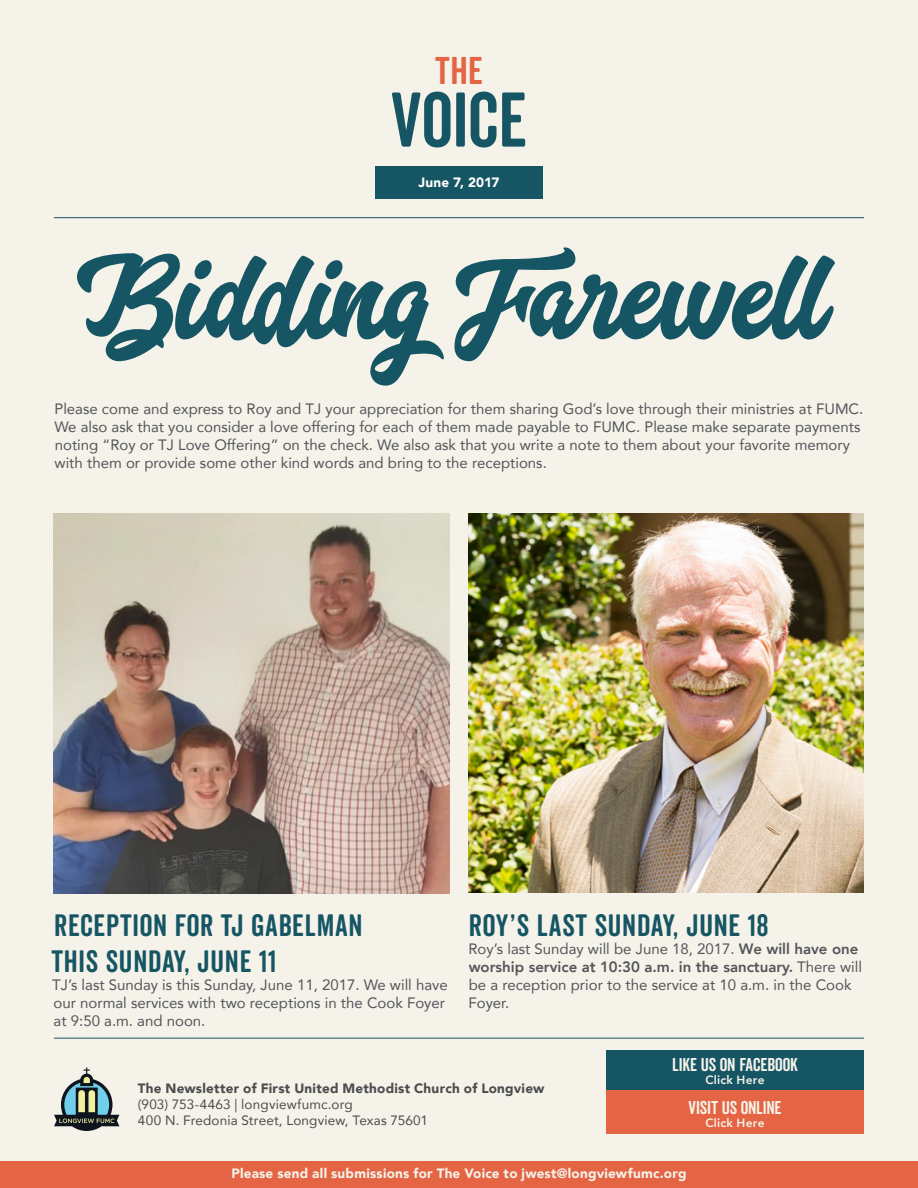
<style>
.page{position:relative;width:918px;height:1188px;background:#f4f2e9}
.page>*{position:absolute;margin:0;border:0;box-sizing:border-box;transform-origin:0 0}
.t1{font:118.5px "Aerokids";color:#165563}
.t2{font:75px "Veneer Clean Soft";color:#165563}
.t3{font:37.5px "Veneer Clean Soft";color:#e46443}
.t4{font:30px "Veneer Clean Soft";letter-spacing:.025em;color:#165563}
.t5{font:18px "Veneer Clean Soft";letter-spacing:-.01em;color:#f4f2e9}
.t6{font:15px/18px "Avenir";color:#54555a}
.t7{font:13.5px "Avenir";letter-spacing:.01em;color:#4b4c4d}
.t8{font:900 13.5px "Avenir";letter-spacing:.015em;color:#f4f2e9}
.t9{font:900 13.5px "Avenir";letter-spacing:.015em;color:#4b4c4d}
.t10{font:900 13.5px "Avenir";letter-spacing:.01em;color:#fff}
.t11{font:800 12px "Avenir";letter-spacing:.02em;color:#f4f2e9}
.s1{font-weight:800}
</style>
<div class="page">
<svg style="left:54px;top:1067px;width:65px;height:64px"></svg>
<div style="left:375px;top:166px;width:168px;height:32px;background:#165563"></div>
<div style="left:0;top:1161px;width:918px;height:27px;background:#e46443"></div>
<div style="left:606px;top:1050px;width:258px;height:41px;background:#165563"></div>
<div style="left:606px;top:1091px;width:258px;height:43px;background:#e46443"></div>
<hr style="left:54px;top:217px;width:810px;height:1px;background:#165563">
<hr style="left:54px;top:1038px;width:810px;height:1px;background:#165563">
<img style="left:53px;top:514px;width:397px;height:380px">
<img style="left:468px;top:514px;width:396px;height:378px">
<p class="t3" style="left:435px;top:48px;width:49px">THE</p>
<p class="t2" style="left:391px;top:74px;width:137px">VOICE</p>
<p class="t10" style="left:418px;top:171px;width:83px">June 7, 2017</p>
<p class="t1" style="left:76px;top:230px;width:752px">Bidding Farewell</p>
<p class="t6" style="left:54px;top:399px;width:810px">Please come and express to Roy and TJ your appreciation for them sharing God’s love through their ministries at FUMC.<br>We also ask that you consider a love offering for each of them made payable to FUMC. Please make separate payments noting “Roy or TJ Love Offering” on the check. We also ask that you write a note to them about your favorite memory with them or provide some other kind words and bring to the receptions.</p>
<p class="t4" style="left:54px;top:907px;width:310px">RECEPTION FOR TJ GABELMAN</p>
<p class="t4" style="left:51px;top:943px;width:226px">THIS SUNDAY, JUNE 11</p>
<p class="t6" style="left:52px;top:975px;width:397px">TJ’s last Sunday is this Sunday, June 11, 2017. We will have our normal services with two receptions in the Cook Foyer at 9:50 a.m. and noon.</p>
<p class="t4" style="left:469px;top:907px;width:301px">ROY’S LAST SUNDAY, JUNE 18</p>
<p class="t6" style="left:468px;top:939px;width:395px">Roy’s last Sunday will be June 18, 2017. <span class="s1">We will have one worship service at 10:30 a.m. in the sanctuary.</span> There will be a reception prior to the service at 10 a.m. in the Cook Foyer.</p>
<p class="t9" style="left:138px;top:1077px;width:408px">The Newsletter of First United Methodist Church of Longview</p>
<p class="t7" style="left:138px;top:1093px;width:216px">(903) 753-4463 | longviewfumc.org</p>
<p class="t7" style="left:138px;top:1110px;width:291px">400 N. Fredonia Street, Longview, Texas 75601</p>
<p class="t5" style="left:672px;top:1053px;width:127px">LIKE US ON FACEBOOK</p>
<p class="t11" style="left:705px;top:1071px;width:61px">Click Here</p>
<p class="t5" style="left:689px;top:1096px;width:95px">VISIT US ONLINE</p>
<p class="t11" style="left:705px;top:1114px;width:61px">Click Here</p>
<p class="t8" style="left:231px;top:1162px;width:457px">Please send all submissions for The Voice to jwest@longviewfumc.org</p>
</div>
